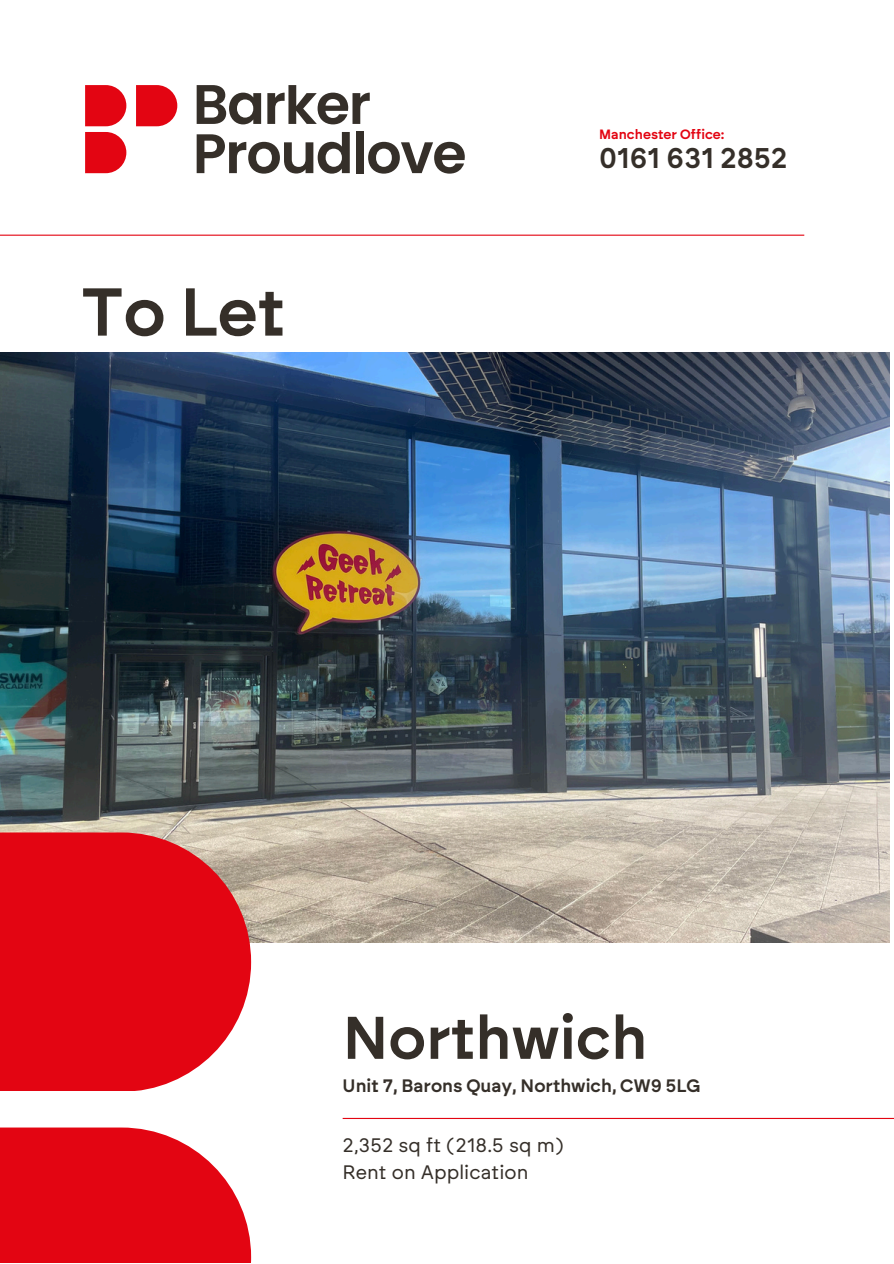
<style>
.page{position:relative;width:894px;height:1264px;background:#fff}
.page>*{position:absolute;margin:0;border:0;box-sizing:border-box;transform-origin:0 0}
.t1{font:600 67.5px "Brockmann";color:#352f29}
.t2{font:600 60px "Brockmann";color:#352f29}
.t3{font:600 28.5px "Brockmann";color:#352f29}
.t4{font:19.5px/27px "Brockmann";color:#352f29}
.t5{font:600 18px "Brockmann";color:#352f29}
.t6{font:600 13.5px "Brockmann";color:#e30512}
</style>
<div class="page">
<img style="left:0;top:352px;width:889px;height:590px">
<svg style="left:0;top:832px;width:251px;height:259px;background:#e31c27"></svg>
<svg style="left:0;top:1127px;width:251px;height:136px;background:#e6202b"></svg>
<hr style="left:342px;top:1117px;width:551px;height:1px;background:#e30512">
<svg style="left:85px;top:132px;width:41px;height:41px;background:#e51e2a"></svg>
<svg style="left:85px;top:85px;width:41px;height:41px;background:#e51e2a"></svg>
<svg style="left:136px;top:85px;width:41px;height:41px;background:#e51e2a"></svg>
<svg style="left:196px;top:85px;width:65px;height:39px"></svg>
<svg style="left:267px;top:85px;width:102px;height:39px"></svg>
<svg style="left:196px;top:132px;width:153px;height:42px"></svg>
<div style="left:356px;top:132px;width:7px;height:41px;background:#352f29"></div>
<svg style="left:368px;top:142px;width:96px;height:32px"></svg>
<hr style="left:0;top:235px;width:804px;height:1px;background:#e30512">
<p class="t1" style="left:81px;top:271px;width:205px">To Let</p>
<h3 class="t6" style="left:599px;top:126px;width:127px">Manchester Office:</h3>
<h4 class="t3" style="left:599px;top:141px;width:190px">0161 631 2852</h4>
<h1 class="t2" style="left:342px;top:1001px;width:306px">Northwich</h1>
<h2 class="t5" style="left:342px;top:1074px;width:359px">Unit 7, Barons Quay, Northwich, CW9 5LG</h2>
<p class="t4" style="left:342px;top:1131px;width:222px">2,352 sq ft (218.5 sq m)<br>Rent on Application</p>
</div>
